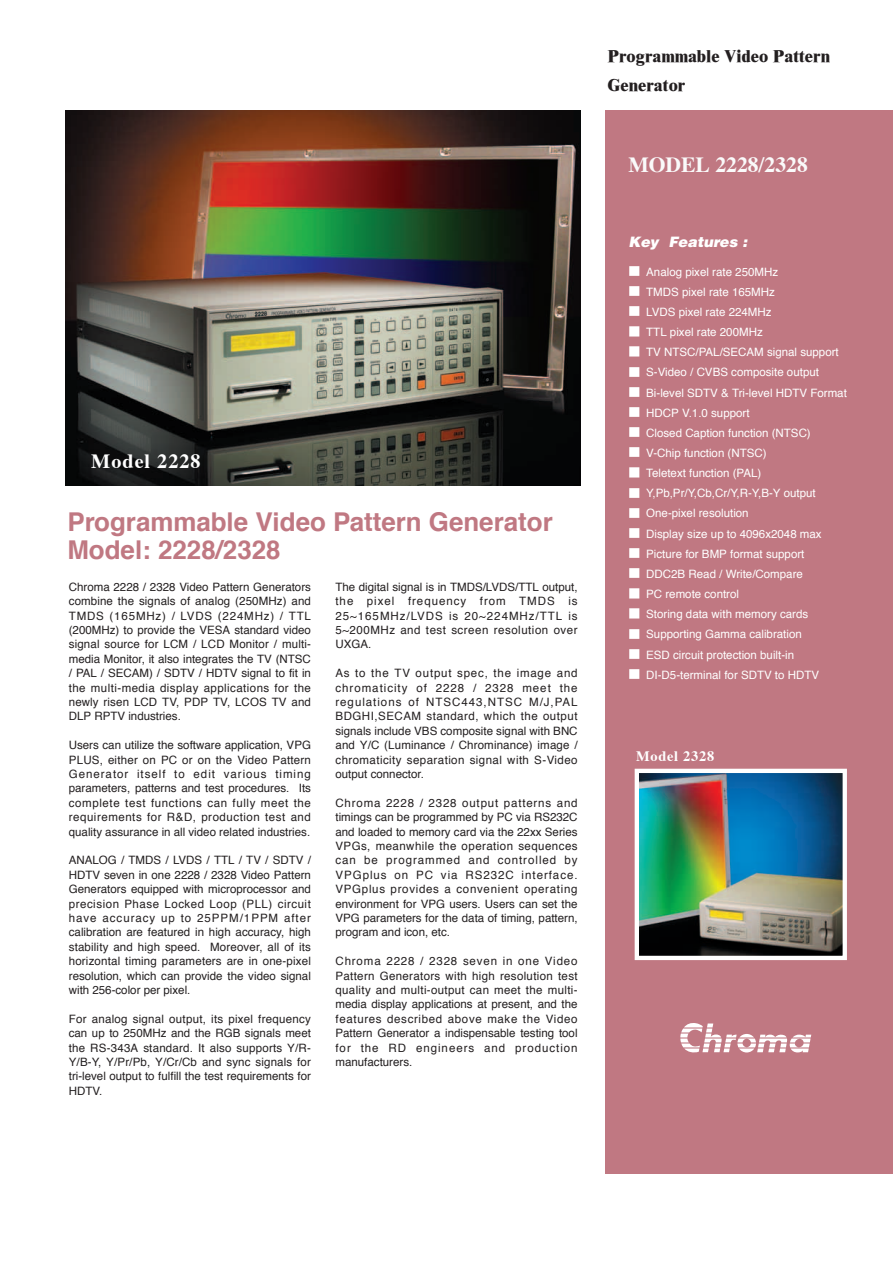
<style>
.page{position:relative;width:893px;height:1263px;background:#fff}
.page>*{position:absolute;margin:0;border:0;box-sizing:border-box;transform-origin:0 0}
.t1{font:700 25.95px/28.8px "Helvetica";color:#c07882}
.t2{font:700 21.6px "Times";color:#fafafa}
.t3{font:700 20.1px "Times";letter-spacing:.05em;color:#fff}
.t4{font:800 17.25px/28.8px "Times New Roman";color:#231f20}
.t5{font:italic 900 14.4px "Helvetica";color:#fff}
.t6{font:700 14.4px "Times";letter-spacing:.05em;color:#fff}
.t7{font:11.55px/14.4px "Helvetica";color:#231f20;text-align:justify}
.t8{font:11.55px/20.1px "Helvetica";color:#fff}
</style>
<div class="page">
<div style="left:605px;top:110px;width:287px;height:1064px;background:#c07882"></div>
<img style="left:66px;top:110px;width:514px;height:376px">
<img style="left:639px;top:774px;width:202px;height:181px">
<div style="left:634px;top:769px;width:212px;height:191px;border:4px solid #fff"></div>
<svg style="left:680px;top:1023px;width:131px;height:30px"></svg>
<img style="left:629px;top:266px;width:11px;height:10px">
<img style="left:629px;top:286px;width:11px;height:10px">
<img style="left:629px;top:306px;width:11px;height:10px">
<img style="left:629px;top:326px;width:11px;height:11px">
<img style="left:629px;top:346px;width:11px;height:11px">
<img style="left:629px;top:367px;width:11px;height:10px">
<img style="left:629px;top:387px;width:11px;height:10px">
<img style="left:629px;top:407px;width:11px;height:10px">
<img style="left:629px;top:427px;width:11px;height:10px">
<img style="left:629px;top:447px;width:11px;height:10px">
<img style="left:629px;top:467px;width:11px;height:11px">
<img style="left:629px;top:488px;width:11px;height:10px">
<img style="left:629px;top:508px;width:11px;height:10px">
<img style="left:629px;top:528px;width:11px;height:10px">
<img style="left:629px;top:548px;width:11px;height:10px">
<img style="left:629px;top:568px;width:11px;height:10px">
<img style="left:629px;top:588px;width:11px;height:11px">
<img style="left:629px;top:608px;width:11px;height:11px">
<img style="left:629px;top:629px;width:11px;height:10px">
<img style="left:629px;top:649px;width:11px;height:10px">
<img style="left:629px;top:669px;width:11px;height:10px">
<h3 class="t3" style="left:91px;top:453px;width:111px">Model 2228</h3>
<h1 class="t1" style="left:67px;top:509px;width:487px">Programmable Video Pattern Generator<br>Model: 2228/2328</h1>
<p class="t7" style="left:69px;top:580px;width:244px">Chroma 2228 / 2328 Video Pattern Generators combine the signals of analog (250MHz) and TMDS (165MHz) / LVDS (224MHz) / TTL (200MHz) to provide the VESA standard video signal source for LCM / LCD Monitor / multi&shy;media Monitor, it also integrates the TV (NTSC / PAL / SECAM) / SDTV / HDTV signal to fit in the multi-media display applications for the newly risen LCD TV, PDP TV, LCOS TV and DLP RPTV industries.</p>
<p class="t7" style="left:69px;top:739px;width:244px">Users can utilize the software application, VPG PLUS, either on PC or on the Video Pattern Generator itself to edit various timing parameters, patterns and test procedures. Its complete test functions can fully meet the requirements for R&amp;D, production test and quality assurance in all video related industries.</p>
<p class="t7" style="left:69px;top:854px;width:244px">ANALOG / TMDS / LVDS / TTL / TV / SDTV / HDTV seven in one 2228 / 2328 Video Pattern Generators equipped with microprocessor and precision Phase Locked Loop (PLL) circuit have accuracy up to 25PPM/1PPM after calibration are featured in high accuracy, high stability and high speed. Moreover, all of its horizontal timing parameters are in one-pixel resolution, which can provide the video signal with 256-color per pixel.</p>
<p class="t7" style="left:69px;top:1012px;width:244px">For analog signal output, its pixel frequency can up to 250MHz and the RGB signals meet the RS-343A standard. It also supports Y/R-Y/B-Y, Y/Pr/Pb, Y/Cr/Cb and sync signals for tri-level output to fulfill the test requirements for HDTV.</p>
<p class="t7" style="left:335px;top:580px;width:244px">The digital signal is in TMDS/LVDS/TTL output, the pixel frequency from TMDS is 25~165MHz/LVDS is 20~224MHz/TTL is 5~200MHz and test screen resolution over UXGA.</p>
<p class="t7" style="left:335px;top:667px;width:244px">As to the TV output spec, the image and chromaticity of 2228 / 2328 meet the regulations of NTSC443,NTSC M/J,PAL BDGHI,SECAM standard, which the output signals include VBS composite signal with BNC and Y/C (Luminance / Chrominance) image / chromaticity separation signal with S-Video output connector.</p>
<p class="t7" style="left:335px;top:796px;width:244px">Chroma 2228 / 2328 output patterns and timings can be programmed by PC via RS232C and loaded to memory card via the 22xx Series VPGs, meanwhile the operation sequences can be programmed and controlled by VPGplus on PC via RS232C interface.<br>VPGplus provides a convenient operating environment for VPG users. Users can set the VPG parameters for the data of timing, pattern, program and icon, etc.</p>
<p class="t7" style="left:335px;top:955px;width:244px">Chroma 2228 / 2328 seven in one Video Pattern Generators with high resolution test quality and multi-output can meet the multi&shy;media display applications at present, and the features described above make the Video Pattern Generator a indispensable testing tool for the RD engineers and production manufacturers.</p>
<h3 class="t4" style="left:607px;top:41px;width:224px">Programmable Video Pattern<br>Generator</h3>
<h2 class="t2" style="left:628px;top:156px;width:181px">MODEL 2228/2328</h2>
<p class="t5" style="left:628px;top:236px;width:120px">Key Features :</p>
<p class="t8" style="left:646px;top:262px;width:202px">Analog pixel rate 250MHz<br>TMDS pixel rate 165MHz<br>LVDS pixel rate 224MHz<br>TTL pixel rate 200MHz<br>TV NTSC/PAL/SECAM signal support<br>S-Video / CVBS composite output<br>Bi-level SDTV &amp; Tri-level HDTV Format<br>HDCP V.1.0 support<br>Closed Caption function (NTSC)<br>V-Chip function (NTSC)<br>Teletext function (PAL)<br>Y,Pb,Pr/Y,Cb,Cr/Y,R-Y,B-Y output<br>One-pixel resolution<br>Display size up to 4096x2048 max<br>Picture for BMP format support<br>DDC2B Read / Write/Compare<br>PC remote control<br>Storing data with memory cards<br>Supporting Gamma calibration<br>ESD circuit protection built-in<br>DI-D5-terminal for SDTV to HDTV</p>
<p class="t6" style="left:636px;top:750px;width:80px">Model 2328</p>
</div>
